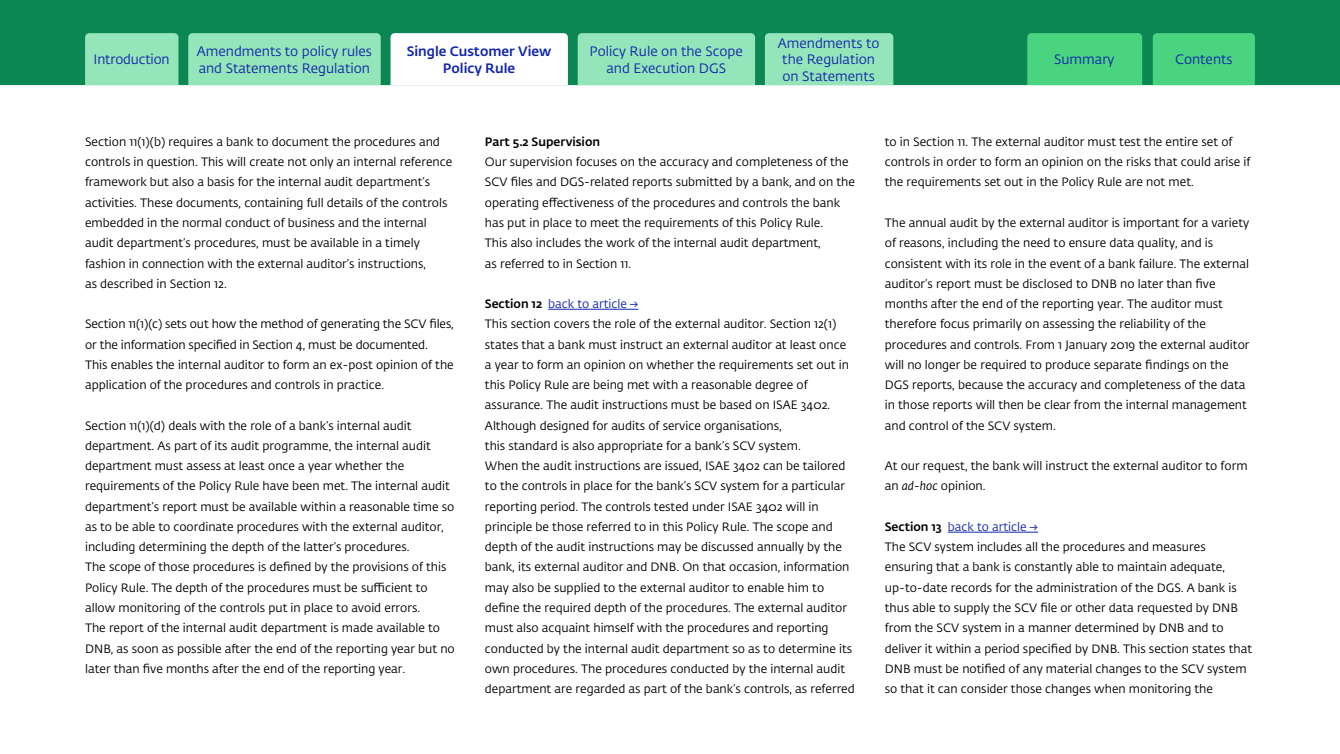
<style>
.page{position:relative;width:1340px;height:754px;background:#fff}
.page>*{position:absolute;margin:0;border:0;box-sizing:border-box;transform-origin:0 0}
.t1{font:13.5px/16.5px "DNB Fedra";color:#1226aa;text-align:center}
.t2{font:500 13.5px/16.5px "DNB Fedra";color:#1226aa;text-align:center}
.P_Broodtekst{font:12px/20.2px "DNB Fedra";color:#000}
.H4_Alineakop{font:12px "DNB Fedra";color:#1226aa}
.H4_Alineakop-2{font:500 12px "DNB Fedra";color:#000}
.s1{font-weight:500;color:#000}
.s2{font-style:italic}
</style>
<div class="page">
<div style="left:0;top:0;width:1339px;height:85px;background:#0c8754"></div>
<div style="left:188px;top:33px;width:193px;height:52px;background:#94e5ba"></div>
<svg style="left:390px;top:33px;width:178px;height:52px"></svg>
<div style="left:577px;top:33px;width:178px;height:52px;background:#94e5ba"></div>
<div style="left:765px;top:33px;width:128px;height:52px;background:#94e5ba"></div>
<div style="left:85px;top:33px;width:93px;height:52px;background:#94e5ba"></div>
<div style="left:1152px;top:33px;width:102px;height:52px;background:#4ad480"></div>
<div style="left:1027px;top:33px;width:115px;height:52px;background:#4ad480"></div>
<hr style="left:548px;top:309px;width:90px;height:1px;background:#1226aa">
<hr style="left:947px;top:531px;width:91px;height:1px;background:#1226aa">
<p class="t1" style="left:197px;top:43px;width:176px;text-align:left">Amendments to policy rules and Statements Regulation</p>
<p class="t2" style="left:407px;top:43px;width:146px">Single Customer View<br>Policy Rule</p>
<p class="t1" style="left:589px;top:43px;width:155px">Policy Rule on the Scope and Execution DGS</p>
<p class="t1" style="left:777px;top:35px;width:103px">Amendments to the Regulation on Statements</p>
<p class="t1" style="left:94px;top:52px;width:77px">Introduction</p>
<p class="t1" style="left:1054px;top:52px;width:62px">Summary</p>
<p class="t1" style="left:1175px;top:52px;width:59px">Contents</p>
<p class="P_Broodtekst" style="left:85px;top:132px;width:369px">Section 11(1)(b) requires a bank to document the procedures and controls in question. This will create not only an internal reference framework but also a basis for the internal audit department’s activities. These documents, containing full details of the controls embedded in the normal conduct of business and the internal audit department’s procedures, must be available in a timely fashion in connection with the external auditor’s instructions,<br>as described in Section 12.</p>
<p class="P_Broodtekst" style="left:85px;top:314px;width:370px">Section 11(1)(c) sets out how the method of generating the SCV files, or the information specified in Section 4, must be documented.<br>This enables the internal auditor to form an ex-post opinion of the application of the procedures and controls in practice.</p>
<p class="P_Broodtekst" style="left:85px;top:415px;width:371px">Section 11(1)(d) deals with the role of a bank’s internal audit department. As part of its audit programme, the internal audit department must assess at least once a year whether the requirements of the Policy Rule have been met. The internal audit department’s report must be available within a reasonable time so as to be able to coordinate procedures with the external auditor, including determining the depth of the latter’s procedures.<br>The scope of those procedures is defined by the provisions of this Policy Rule. The depth of the procedures must be sufficient to allow monitoring of the controls put in place to avoid errors.<br>The report of the internal audit department is made available to DNB, as soon as possible after the end of the reporting year but no later than five months after the end of the reporting year.</p>
<h4 class="H4_Alineakop-2" style="left:485px;top:134px;width:117px">Part 5.2 Supervision</h4>
<p class="P_Broodtekst" style="left:485px;top:152px;width:371px">Our supervision focuses on the accuracy and completeness of the SCV files and DGS-related reports submitted by a bank, and on the operating effectiveness of the procedures and controls the bank has put in place to meet the requirements of this Policy Rule.<br>This also includes the work of the internal audit department,<br>as referred to in Section 11.</p>
<h4 class="H4_Alineakop" style="left:485px;top:296px;width:155px"><span class="s1">Section 12</span> back to article →</h4>
<p class="P_Broodtekst" style="left:485px;top:314px;width:371px">This section covers the role of the external auditor. Section 12(1) states that a bank must instruct an external auditor at least once a year to form an opinion on whether the requirements set out in this Policy Rule are being met with a reasonable degree of assurance. The audit instructions must be based on ISAE 3402.<br>Although designed for audits of service organisations,<br>this standard is also appropriate for a bank’s SCV system.<br>When the audit instructions are issued, ISAE 3402 can be tailored to the controls in place for the bank’s SCV system for a particular reporting period. The controls tested under ISAE 3402 will in principle be those referred to in this Policy Rule. The scope and depth of the audit instructions may be discussed annually by the bank, its external auditor and DNB. On that occasion, information may also be supplied to the external auditor to enable him to define the required depth of the procedures. The external auditor must also acquaint himself with the procedures and reporting conducted by the internal audit department so as to determine its own procedures. The procedures conducted by the internal audit department are regarded as part of the bank’s controls, as referred</p>
<p class="P_Broodtekst" style="left:884px;top:132px;width:367px">to in Section 11. The external auditor must test the entire set of controls in order to form an opinion on the risks that could arise if the requirements set out in the Policy Rule are not met.</p>
<p class="P_Broodtekst" style="left:884px;top:213px;width:366px">The annual audit by the external auditor is important for a variety of reasons, including the need to ensure data quality, and is consistent with its role in the event of a bank failure. The external auditor’s report must be disclosed to DNB no later than five months after the end of the reporting year. The auditor must therefore focus primarily on assessing the reliability of the procedures and controls. From 1 January 2019 the external auditor will no longer be required to produce separate findings on the DGS reports, because the accuracy and completeness of the data in those reports will then be clear from the internal management and control of the SCV system.</p>
<p class="P_Broodtekst" style="left:884px;top:456px;width:364px">At our request, the bank will instruct the external auditor to form an <span class="s2">ad-hoc</span> opinion.</p>
<h4 class="H4_Alineakop" style="left:884px;top:519px;width:155px"><span class="s1">Section 13</span> back to article →</h4>
<p class="P_Broodtekst" style="left:884px;top:537px;width:369px">The SCV system includes all the procedures and measures ensuring that a bank is constantly able to maintain adequate, up-to-date records for the administration of the DGS. A bank is thus able to supply the SCV file or other data requested by DNB from the SCV system in a manner determined by DNB and to deliver it within a period specified by DNB. This section states that DNB must be notified of any material changes to the SCV system so that it can consider those changes when monitoring the</p>
</div>
